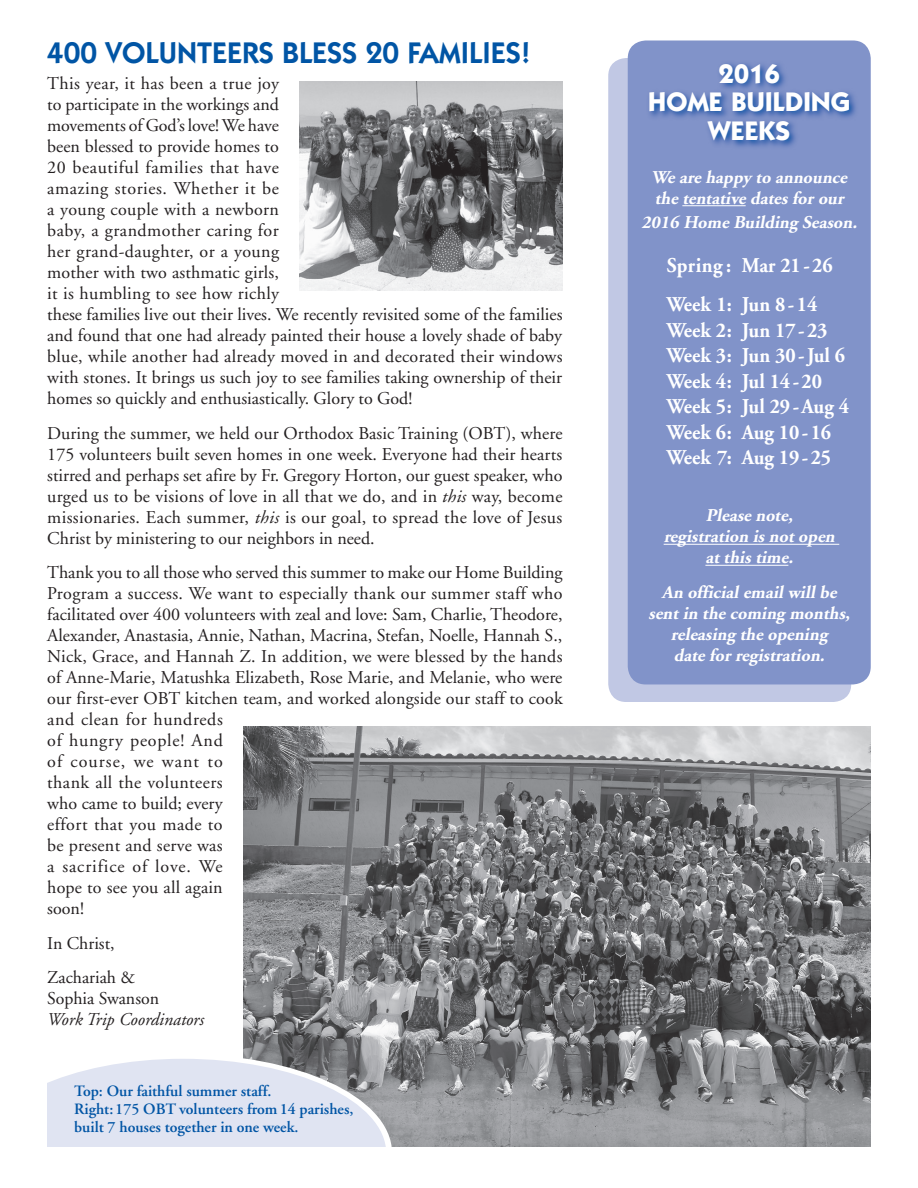
<style>
.page{position:relative;width:918px;height:1188px;background:#fff}
.page>*{position:absolute;margin:0;border:0;box-sizing:border-box;transform-origin:0 0}
.t1{font:600 30px "Itc Kabel";color:#0155a5}
.t2{font:700 27px/28.5px "Itc Kabel";letter-spacing:.01em;color:#fff;text-align:center}
.t3{font:700 21px/25.5px "Adobe Garamond";color:#fff;scale:.94 1}
.t4{font:18px/21px "Adobe Garamond";letter-spacing:.005em;color:#231f20}
.t5{font:italic 700 18px/21px "Adobe Garamond";color:#fff;text-align:center}
.t6{font:italic 18px "Adobe Garamond";color:#231f20}
.t7{font:600 15.75px/18px "Adobe Garamond";color:#0155a5}
.s1{font-style:italic}
</style>
<div class="page">
<div style="left:608px;top:58px;width:243px;height:644px;background:#c1c8e4;border-radius:18px"></div>
<div style="left:628px;top:40px;width:243px;height:644px;background:#8193c9;border-radius:18px"></div>
<img style="left:649px;top:63px;width:207px;height:84px">
<img style="left:243px;top:726px;width:628px;height:421px">
<svg style="left:243px;top:1054px;width:149px;height:93px"></svg>
<svg style="left:47px;top:1059px;width:339px;height:88px;background:#d8dbe7"></svg>
<img style="left:299px;top:81px;width:263px;height:209px">
<hr style="left:682px;top:205px;width:64px;height:1px;background:#fff">
<hr style="left:664px;top:544px;width:175px;height:1px;background:#fff">
<hr style="left:705px;top:565px;width:83px;height:1px;background:#fff">
<h1 class="t1" style="left:47px;top:35px;width:485px">400 VOLUNTEERS BLESS 20 FAMILIES!</h1>
<p class="t4" style="left:47px;top:74px;width:517px">This year, it has been a true joy<br>to participate in the workings and<br>movements of God’s love! We have<br>been blessed to provide homes to<br>20 beautiful families that have<br>amazing stories. Whether it be<br>a young couple with a newborn<br>baby, a grandmother caring for<br>her grand-daughter, or a young<br>mother with two asthmatic girls,<br>it is humbling to see how richly<br>these families live out their lives. We recently revisited some of the families and found that one had already painted their house a lovely shade of baby blue, while another had already moved in and decorated their windows with stones. It brings us such joy to see families taking ownership of their homes so quickly and enthusiastically. Glory to God!</p>
<p class="t4" style="left:47px;top:423px;width:517px;text-align:justify">During the summer, we held our Orthodox Basic Training (OBT), where 175 volunteers built seven homes in one week. Everyone had their hearts stirred and perhaps set afire by Fr. Gregory Horton, our guest speaker, who urged us to be visions of love in all that we do, and in <span class="s1">this</span> way, become missionaries. Each summer, <span class="s1">this</span> is our goal, to spread the love of Jesus Christ by ministering to our neighbors in need.</p>
<p class="t4" style="left:47px;top:563px;width:517px">Thank you to all those who served this summer to make our Home Building Program a success. We want to especially thank our summer staff who facilitated over 400 volunteers with zeal and love: Sam, Charlie, Theodore, Alexander, Anastasia, Annie, Nathan, Macrina, Stefan, Noelle, Hannah S., Nick, Grace, and Hannah Z. In addition, we were blessed by the hands of Anne-Marie, Matushka Elizabeth, Rose Marie, and Melanie, who were our first-ever OBT kitchen team, and worked alongside our staff to cook and clean for hundreds<br>of hungry people! And<br>of course, we want to<br>thank all the volunteers<br>who came to build; every<br>effort that you made to<br>be present and serve was<br>a sacrifice of love. We<br>hope to see you all again<br>soon!</p>
<p class="t4" style="left:47px;top:926px;width:89px;line-height:34.5px">In Christ,<br>Zachariah &amp;</p>
<p class="t4" style="left:47px;top:989px;width:113px">Sophia Swanson</p>
<p class="t6" style="left:47px;top:1010px;width:158px">Work Trip Coordinators</p>
<p class="t7" style="left:74px;top:1083px;width:281px">Top: Our faithful summer staff.<br>Right:175 OBT volunteers from14 parishes, built 7 houses together in one week.</p>
<h2 class="t2" style="left:648px;top:59px;width:204px">2016<br>HOME BUILDING<br>WEEKS</h2>
<p class="t5" style="left:651px;top:167px;width:201px;text-align:left">We are happy to announce the tentative datesfor our</p>
<p class="t5" style="left:641px;top:212px;width:221px">2016 Home Building Season.</p>
<p class="t3" style="left:667px;top:246px;width:178px;line-height:39px">Spring : Mar 21 - 26<br>Week 1: Jun 8 - 14</p>
<p class="t3" style="left:667px;top:318px;width:195px">Week 2: Jun 17 - 23<br>Week 3: Jun 30 - Jul 6<br>Week 4: Jul 14 - 20<br>Week 5: Jul 29 - Aug 4<br>Week 6: Aug 10 - 16<br>Week 7: Aug 19 - 25</p>
<p class="t5" style="left:664px;top:506px;width:176px">Please note, registration isnotopen atthistime.</p>
<p class="t5" style="left:649px;top:582px;width:206px">An officialemailwillbe sentin the coming months, releasing the opening<br>date for registration.</p>
</div>
